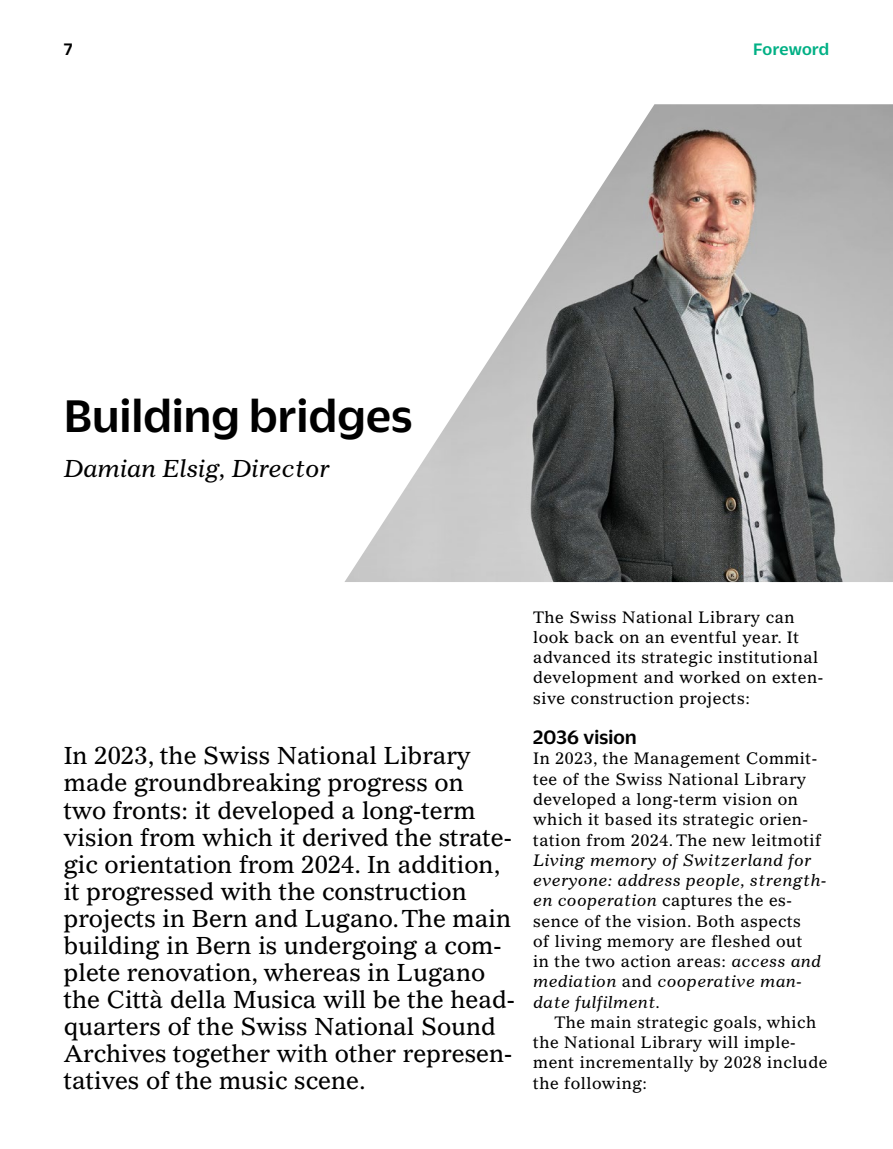
<style>
.page{position:relative;width:893px;height:1149px;background:#fff}
.page>*{position:absolute;margin:0;border:0;box-sizing:border-box;transform-origin:0 0}
._3_Titel{font:500 49.5px "Duplicate Sans";letter-spacing:.01em;color:#000}
._4_Lead{font:24px/27px "Gazette LT Std";color:#000}
._4_Lead-2{font:italic 24px "Gazette LT Std";color:#000}
._5_Untertitel{font:500 21px "Duplicate Sans";letter-spacing:.01em;color:#000}
.t1{font:500 18px "Duplicate Sans";letter-spacing:.01em;color:#00b085}
.t2{font:500 18px "Duplicate Sans";color:#000}
._6_1_Text_oE{font:16.2px/20.2px "Gazette LT Std";letter-spacing:.03em;color:#000}
._6_2_Text{font:16.2px/20.2px "Gazette LT Std";letter-spacing:.03em;color:#000}
.s1{font-style:italic}
</style>
<div class="page">
<img style="left:344px;top:104px;width:549px;height:478px">
<p class="t2" style="left:64px;top:37px;width:10px">7</p>
<p class="t1" style="left:753px;top:37px;width:78px">Foreword</p>
<h1 class="_3_Titel" style="left:64px;top:383px;width:350px">Building bridges</h1>
<h2 class="_4_Lead-2" style="left:64px;top:453px;width:267px">Damian Elsig, Director</h2>
<h2 class="_4_Lead" style="left:64px;top:742px;width:453px">In 2023, the Swiss National Library made groundbreaking progress on<br>two fronts: it developed a long-term vision from which it derived the strate&shy;gic orientation from 2024. In addition, it progressed with the construction projects in Bern and Lugano. The main building in Bern is undergoing a com&shy;plete renovation, whereas in Lugano the Città della Musica will be the head&shy;quarters of the Swiss National Sound Archives together with other represen&shy;tatives of the music scene.</h2>
<p class="_6_1_Text_oE" style="left:533px;top:606px;width:292px">The Swiss National Library can look back on an eventful year. It advanced its strategic institutional development and worked on exten&shy;sive construction projects:</p>
<h3 class="_5_Untertitel" style="left:533px;top:723px;width:105px">2036 vision</h3>
<p class="_6_1_Text_oE" style="left:533px;top:748px;width:295px">In 2023, the Management Commit&shy;tee of the Swiss National Library developed a long-term vision on which it based its strategic orien&shy;tation from 2024. The new leitmotif<br><span class="s1">Living memory of Switzerland for everyone: address people, strength&shy;en cooperation</span> captures the es&shy;sence of the vision. Both aspects<br>of living memory are fleshed out<br>in the two action areas: <span class="s1">access and mediation</span> and <span class="s1">cooperative man&shy;date fulfilment.</span></p>
<p class="_6_2_Text" style="left:533px;top:1011px;width:296px;text-indent:21px">The main strategic goals, which the National Library will imple&shy;ment incrementally by 2028 include the following:</p>
</div>
